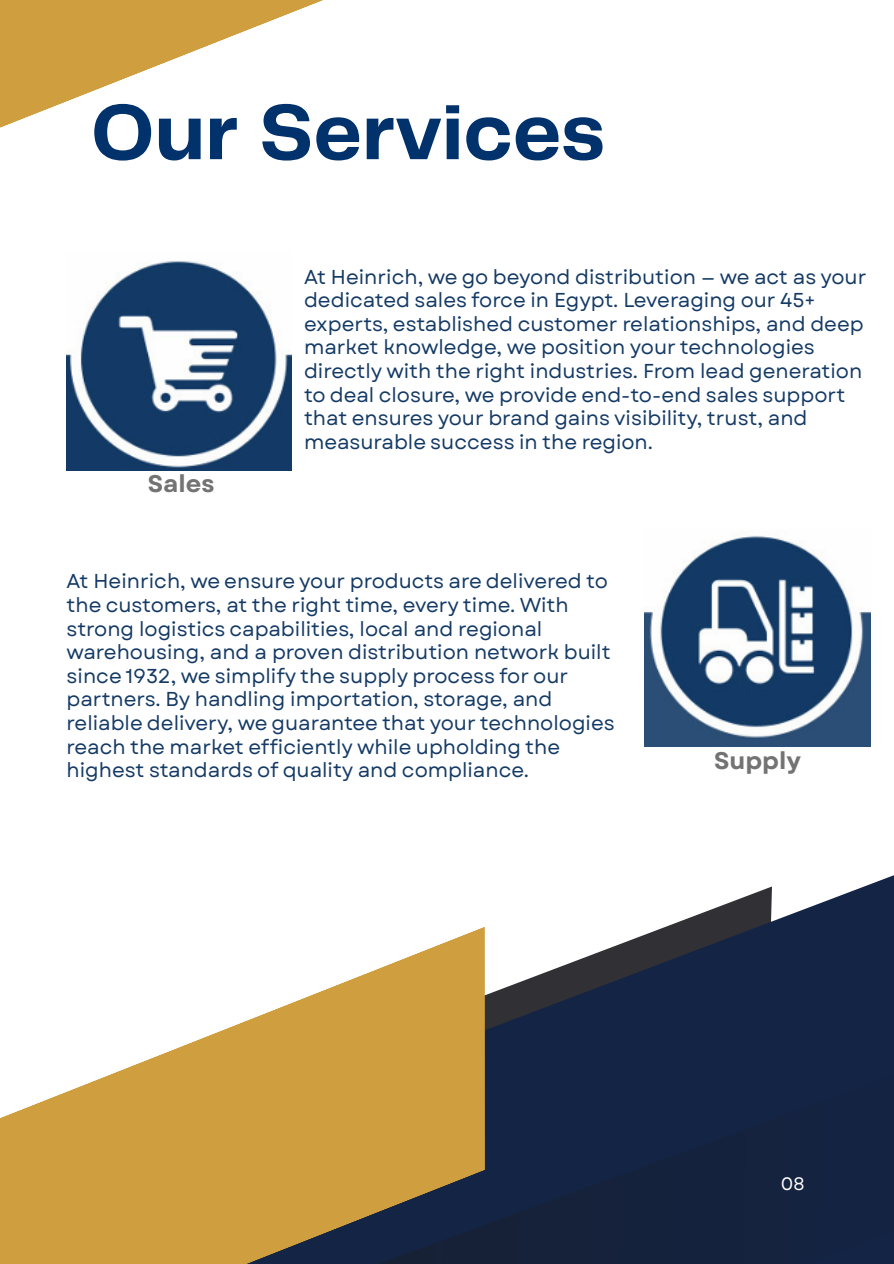
<style>
.page{position:relative;width:894px;height:1264px;background:#fff}
.page>*{position:absolute;margin:0;border:0;box-sizing:border-box;transform-origin:0 0}
.t1{font:700 81px "Telegraf";color:#02326b}
.t2{font:700 24px "Garet";color:#737373}
.t3{font:20.1px/23.7px "Garet";color:#143a65}
.t4{font:18px "Garet";color:#fff}
</style>
<div class="page">
<svg style="left:523px;top:875px;width:370px;height:106px"></svg>
<svg style="left:485px;top:981px;width:408px;height:282px;background:#152442"></svg>
<svg style="left:0;top:927px;width:485px;height:336px;fill:#cf9e3f"></svg>
<img style="left:67px;top:261px;width:225px;height:209px">
<svg style="left:0;top:0;width:323px;height:128px"></svg>
<img style="left:644px;top:536px;width:225px;height:211px">
<h1 class="t1" style="left:91px;top:98px;width:515px">Our Services</h1>
<p class="t2" style="left:148px;top:466px;width:68px">Sales</p>
<p class="t3" style="left:304px;top:265px;width:563px">At Heinrich, we go beyond distribution — we act as your dedicated sales force in Egypt. Leveraging our 45+ experts, established customer relationships, and deep market knowledge, we position your technologies directly with the right industries. From lead generation to deal closure, we provide end-to-end sales support that ensures your brand gains visibility, trust, and measurable success in the region.</p>
<p class="t3" style="left:67px;top:569px;width:549px">At Heinrich, we ensure your products are delivered to the customers, at the right time, every time. With strong logistics capabilities, local and regional warehousing, and a proven distribution network built since 1932, we simplify the supply process for our partners. By handling importation, storage, and reliable delivery, we guarantee that your technologies reach the market efficiently while upholding the highest standards of quality and compliance.</p>
<p class="t2" style="left:713px;top:743px;width:88px">Supply</p>
<p class="t4" style="left:780px;top:1170px;width:25px">08</p>
</div>
